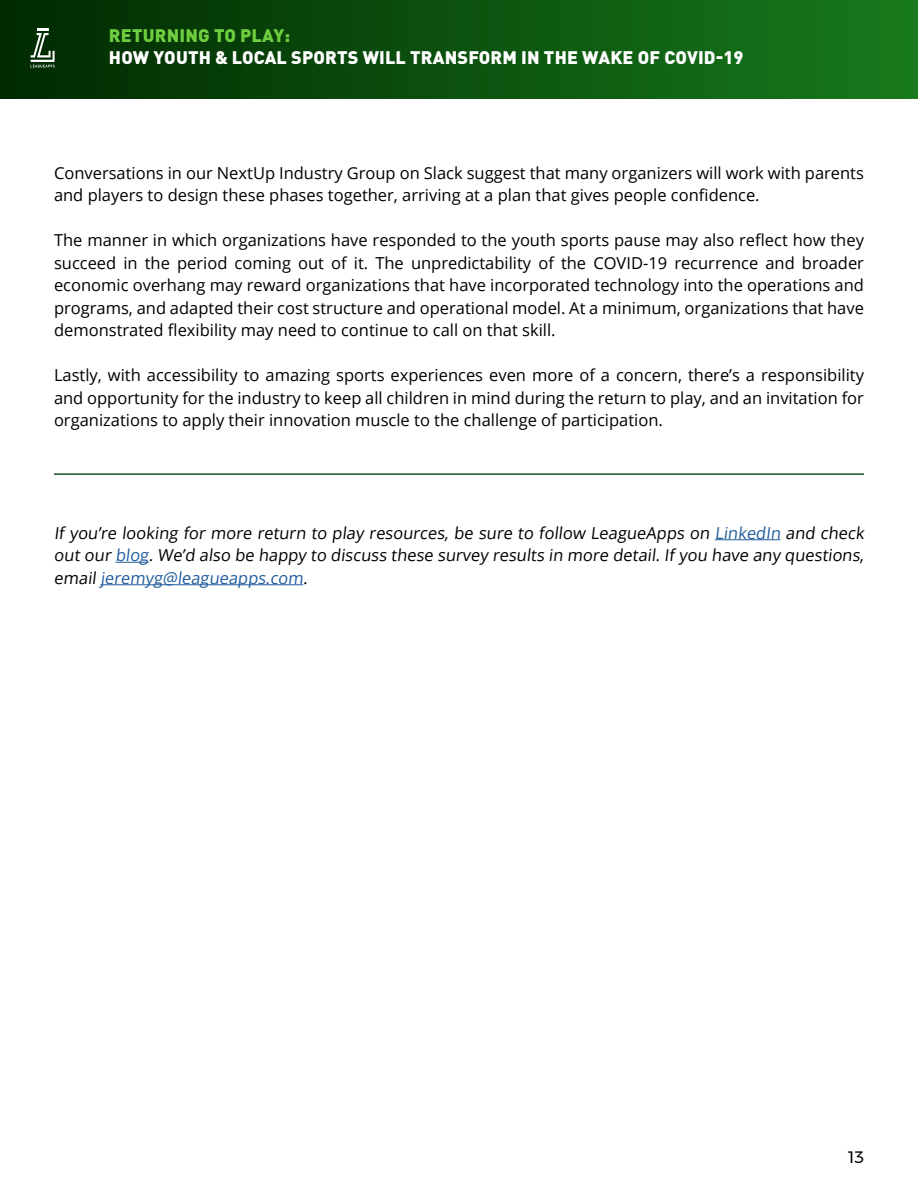
<style>
.page{position:relative;width:918px;height:1188px;background:#fff}
.page>*{position:absolute;margin:0;border:0;box-sizing:border-box;transform-origin:0 0}
.t1{font:900 18px "DIN Pro";letter-spacing:.01em;color:#fff}
.t2{font:900 18px "DIN Pro";letter-spacing:.01em;color:#6ece3f}
.t3{font:16.5px/22.5px "Open Sans";color:#000;text-align:justify}
.t4{font:16.5px "Montserrat";color:#000}
.s1{color:#215e9e}
</style>
<div class="page">
<div style="left:0;top:0;width:918px;height:99px;background:linear-gradient(to right,#012a02,#177a1c)"></div>
<svg style="left:31px;top:29px;width:24px;height:38px"></svg>
<hr style="left:715px;top:539px;width:65px;height:1px;background:#215e9e">
<hr style="left:115px;top:562px;width:34px;height:1px;background:#215e9e">
<hr style="left:100px;top:584px;width:203px;height:1px;background:#215e9e">
<hr style="left:54px;top:473px;width:810px;height:2px;background:#205128">
<p class="t2" style="left:109px;top:24px;width:183px">RETURNING TO PLAY:</p>
<p class="t1" style="left:109px;top:45px;width:636px">HOW YOUTH &amp; LOCAL SPORTS WILL TRANSFORM IN THE WAKE OF COVID-19</p>
<p class="t3" style="left:54px;top:161px;width:812px">Conversations in our NextUp Industry Group on Slack suggest that many organizers will work with parents and players to design these phases together, arriving at a plan that gives people confidence.</p>
<p class="t3" style="left:54px;top:228px;width:812px">The manner in which organizations have responded to the youth sports pause may also reflect how they succeed in the period coming out of it. The unpredictability of the COVID-19 recurrence and broader economic overhang may reward organizations that have incorporated technology into the operations and programs, and adapted their cost structure and operational model. At a minimum, organizations that have demonstrated flexibility may need to continue to call on that skill.</p>
<p class="t3" style="left:54px;top:363px;width:812px">Lastly, with accessibility to amazing sports experiences even more of a concern, there’s a responsibility and opportunity for the industry to keep all children in mind during the return to play, and an invitation for organizations to apply their innovation muscle to the challenge of participation.</p>
<p class="t3" style="left:54px;top:521px;width:814px">If you’re looking for more return to play resources, be sure to follow LeagueApps on <span class="s1">LinkedIn</span> and check out our <span class="s1">blog</span>. We’d also be happy to discuss these survey results in more detail. If you have any questions, email <span class="s1">jeremyg@leagueapps.com</span>.</p>
<p class="t4" style="left:848px;top:1144px;width:17px">13</p>
</div>
